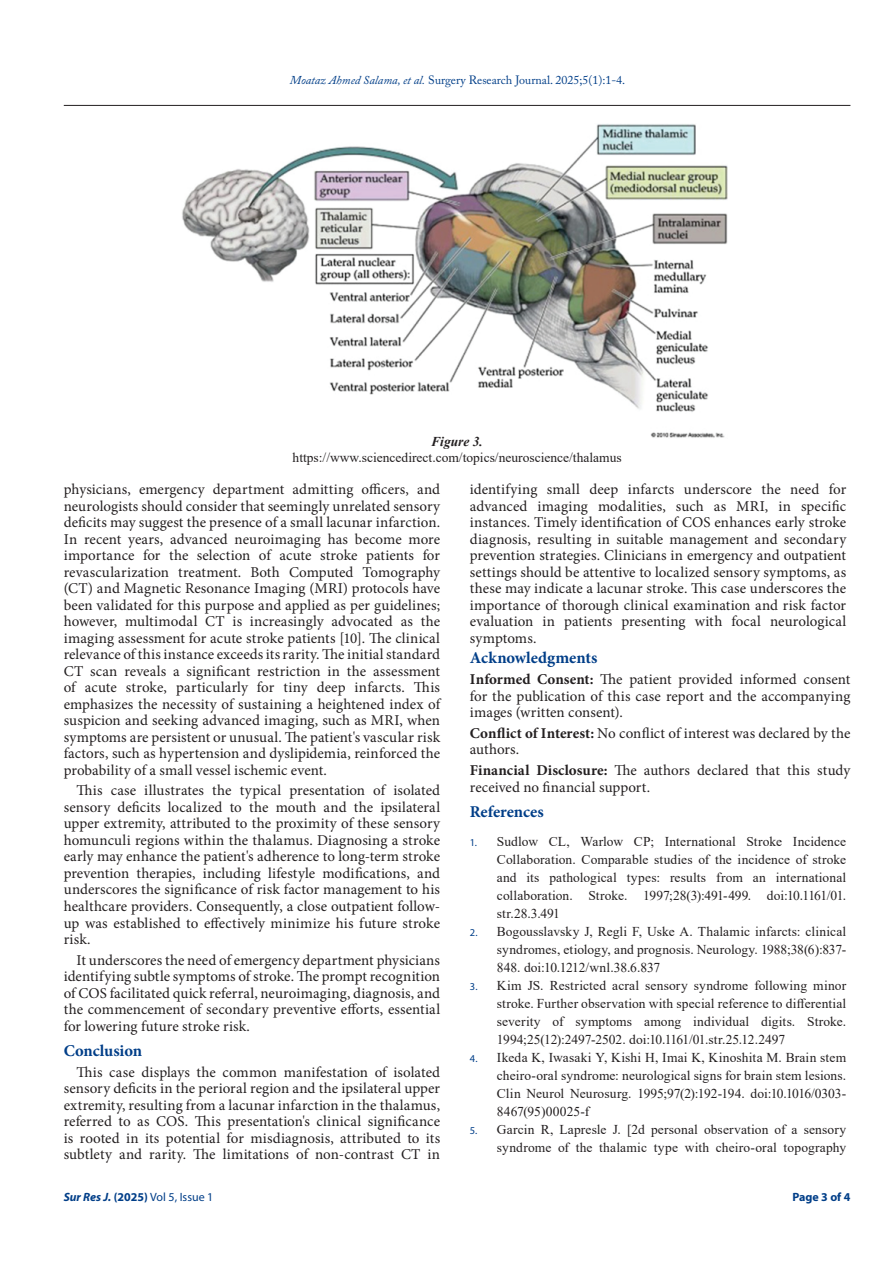
<style>
.page{position:relative;width:893px;height:1263px;background:#fff}
.page>*{position:absolute;margin:0;border:0;box-sizing:border-box;transform-origin:0 0}
.t1{font:700 16.5px "Minion Pro";letter-spacing:-.005em;color:#003e88}
.t2{font:15px/16.5px "Minion Pro";letter-spacing:.005em;color:#231f20;text-align:justify}
.t3{font:13.5px/18px "Times New Roman";letter-spacing:.005em;color:#231f20;text-align:justify}
.t4{font:italic 700 13.5px "Times New Roman";color:#231f20}
.t5{font:12px "Adobe Caslon Pro";color:#003e88}
.t6{font:12px "Myriad Pro";color:#003e88}
.t7{font:700 12px "Myriad Pro";color:#003e88}
.s1{font-style:italic}
.s2{font-weight:700;font-style:italic}
.s3{font-weight:700}
.s4{font-family:"Myriad Pro";font-size:10.5px;color:#003e88}
</style>
<div class="page">
<hr style="left:64px;top:105px;width:786px;height:1px;background:#231f20">
<img style="left:182px;top:124px;width:545px;height:314px">
<p class="t5" style="left:290px;top:73px;width:337px"><span class="s1">Moataz Ahmed Salama, et al.</span> Surgery Research Journal. 2025;5(1):1-4.</p>
<p class="t4" style="left:431px;top:432px;width:53px">Figure 3.</p>
<p class="t3" style="left:293px;top:448px;width:331px">https://www.sciencedirect.com/topics/neuroscience/thalamus</p>
<p class="t2" style="left:64px;top:481px;width:378px">physicians, emergency department admitting officers, and neurologists should consider that seemingly unrelated sensory deficits may suggest the presence of a small lacunar infarction.<br>In recent years, advanced neuroimaging has become more importance for the selection of acute stroke patients for revascularization treatment. Both Computed Tomography (CT) and Magnetic Resonance Imaging (MRI) protocols have been validated for this purpose and applied as per guidelines; however, multimodal CT is increasingly advocated as the imaging assessment for acute stroke patients [10]. The clinical relevance of this instance exceeds its rarity. The initial standard CT scan reveals a significant restriction in the assessment of acute stroke, particularly for tiny deep infarcts. This emphasizes the necessity of sustaining a heightened index of suspicion and seeking advanced imaging, such as MRI, when symptoms are persistent or unusual. The patient's vascular risk factors, such as hypertension and dyslipidemia, reinforced the probability of a small vessel ischemic event.</p>
<p class="t2" style="left:64px;top:782px;width:378px;text-indent:13px">This case illustrates the typical presentation of isolated sensory deficits localized to the mouth and the ipsilateral upper extremity, attributed to the proximity of these sensory homunculi regions within the thalamus. Diagnosing a stroke early may enhance the patient's adherence to long-term stroke prevention therapies, including lifestyle modifications, and underscores the significance of risk factor management to his healthcare providers. Consequently, a close outpatient follow&shy;up was established to effectively minimize his future stroke risk.</p>
<p class="t2" style="left:64px;top:952px;width:378px;text-indent:13px">It underscores the need of emergency department physicians identifying subtle symptoms of stroke. The prompt recognition of COS facilitated quick referral, neuroimaging, diagnosis, and the commencement of secondary preventive efforts, essential for lowering future stroke risk.</p>
<p class="t1" style="left:64px;top:1039px;width:80px">Conclusion</p>
<p class="t2" style="left:64px;top:1063px;width:378px;text-indent:13px">This case displays the common manifestation of isolated sensory deficits in the perioral region and the ipsilateral upper extremity, resulting from a lacunar infarction in the thalamus, referred to as COS. This presentation's clinical significance is rooted in its potential for misdiagnosis, attributed to its subtlety and rarity. The limitations of non-contrast CT in</p>
<p class="t6" style="left:64px;top:1189px;width:151px"><span class="s2">Sur Res J.</span> <span class="s3">(2025)</span> Vol 5, Issue 1</p>
<p class="t2" style="left:470px;top:481px;width:378px">identifying small deep infarcts underscore the need for advanced imaging modalities, such as MRI, in specific instances. Timely identification of COS enhances early stroke diagnosis, resulting in suitable management and secondary prevention strategies. Clinicians in emergency and outpatient settings should be attentive to localized sensory symptoms, as these may indicate a lacunar stroke. This case underscores the importance of thorough clinical examination and risk factor evaluation in patients presenting with focal neurological symptoms.</p>
<p class="t1" style="left:470px;top:646px;width:129px">Acknowledgments</p>
<p class="t2" style="left:470px;top:671px;width:382px"><span class="s3">Informed Consent:</span> The patient provided informed consent for the publication of this case report and the accompanying images (written consent).</p>
<p class="t2" style="left:470px;top:725px;width:382px"><span class="s3">Conflict of Interest:</span> No conflict of interest was declared by the authors.</p>
<p class="t2" style="left:470px;top:762px;width:382px"><span class="s3">Financial Disclosure:</span> The authors declared that this study received no financial support.</p>
<p class="t1" style="left:470px;top:800px;width:75px">References</p>
<p class="t3" style="left:497px;top:832px;width:351px;text-indent:-27px"><span class="s4">1.</span> Sudlow CL, Warlow CP; International Stroke Incidence Collaboration. Comparable studies of the incidence of stroke and its pathological types: results from an international collaboration. Stroke. 1997;28(3):491-499. doi:10.1161/01. str.28.3.491</p>
<p class="t3" style="left:497px;top:922px;width:351px;text-indent:-27px"><span class="s4">2.</span> Bogousslavsky J, Regli F, Uske A. Thalamic infarcts: clinical syndromes, etiology, and prognosis. Neurology. 1988;38(6):837- 848. doi:10.1212/wnl.38.6.837</p>
<p class="t3" style="left:497px;top:976px;width:351px;text-indent:-27px"><span class="s4">3.</span> Kim JS. Restricted acral sensory syndrome following minor stroke. Further observation with special reference to differential severity of symptoms among individual digits. Stroke.<br>1994;25(12):2497-2502. doi:10.1161/01.str.25.12.2497</p>
<p class="t3" style="left:497px;top:1048px;width:351px;text-indent:-27px"><span class="s4">4.</span> Ikeda K, Iwasaki Y, Kishi H, Imai K, Kinoshita M. Brain stem cheiro-oral syndrome: neurological signs for brain stem lesions.<br>Clin Neurol Neurosurg. 1995;97(2):192-194. doi:10.1016/0303- 8467(95)00025-f</p>
<p class="t3" style="left:470px;top:1120px;width:378px;text-align:right"><span class="s4">5.</span> Garcin R, Lapresle J. [2d personal observation of a sensory syndrome of the thalamic type with cheiro-oral topography</p>
<p class="t7" style="left:792px;top:1189px;width:60px">Page 3 of 4</p>
</div>
